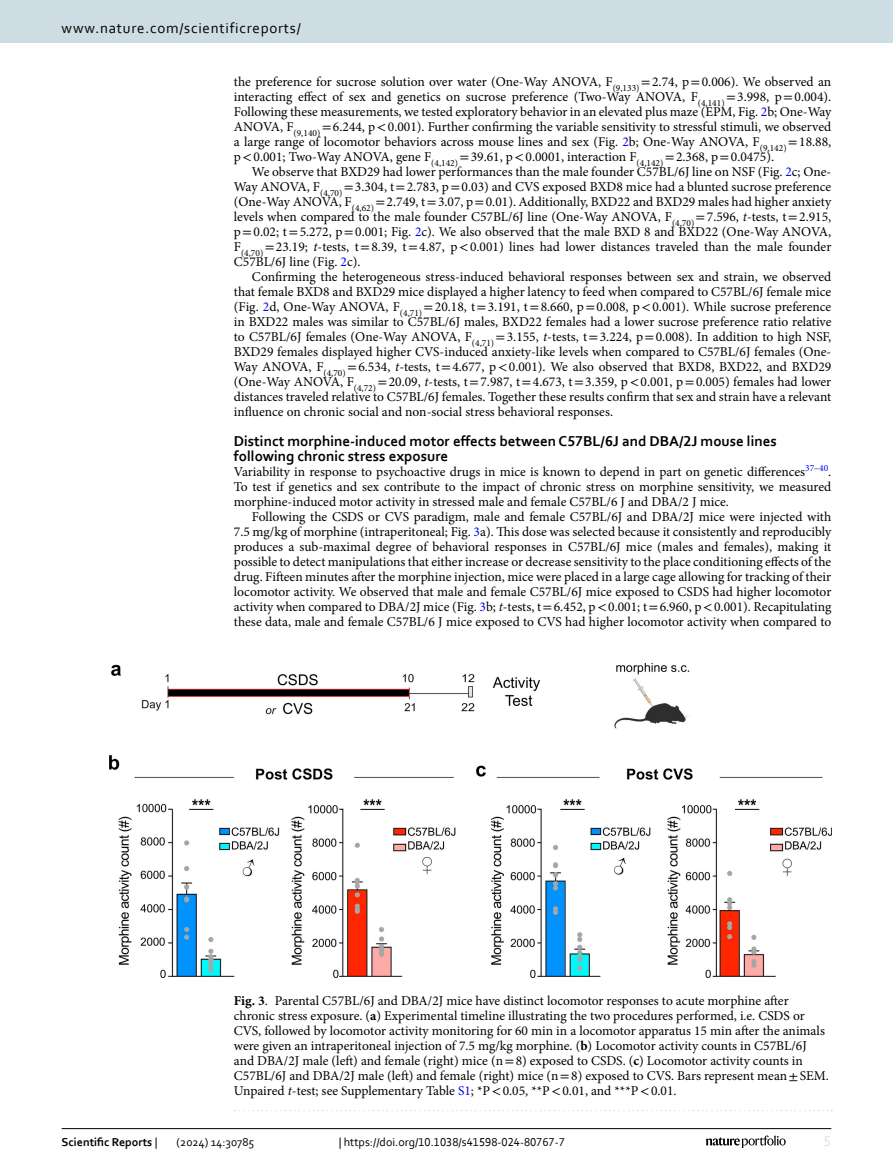
<style>
.page{position:relative;width:893px;height:1174px;background:#fff}
.page>*{position:absolute;margin:0;border:0;box-sizing:border-box;transform-origin:0 0}
.Head_2{font:700 15px/15px "Corbel";color:#000}
.t1{font:15px "Corbel";letter-spacing:.05em;color:#000}
.t2{font:15px "Corbel";color:#d9e4eb}
.Body_Text_Indent{font:13.5px/15px "Minion Pro";color:#000;text-align:justify}
.Figure_Caption{font:13.5px/15px "Minion Pro";color:#000}
.Body_Text{font:13.5px/15px "Minion Pro";color:#000;text-align:justify}
.t3{font:12px "Corbel";color:#000}
.t4{font:700 12px "Corbel";color:#000}
.s1{font-family:"STIX"}
.s2{color:#00f}
.s3{font-style:italic}
.s4{font-weight:700}
.s5{font-weight:400}
</style>
<div class="page">
<img style="left:109px;top:663px;width:722px;height:314px">
<svg style="left:235px;top:1110px;width:597px;height:1px"></svg>
<hr style="left:62px;top:1128px;width:769px;height:1px;background:#000">
<svg style="left:706px;top:1135px;width:80px;height:12px"></svg>
<div style="left:0;top:0;width:893px;height:43px;background:#cedde4"></div>
<p class="t1" style="left:62px;top:18px;width:241px">www.nature.com/scientificreports/</p>
<p class="Body_Text_Indent" style="left:234px;top:74px;width:599px">the preference for sucrose solution over water (One-Way ANOVA, F<sub>(9,133)</sub> <span class="s1">=</span>2.74, p<span class="s1">=</span>0.006). We observed an interacting effect of sex and genetics on sucrose preference (Two-Way ANOVA, F<sub>(4,141)</sub> <span class="s1">=</span>3.998, p<span class="s1">=</span>0.004).<br>Following these measurements, we tested exploratory behavior in an elevated plus maze (EPM, Fig. <span class="s2">2</span>b; One-Way ANOVA, F<sub>(9,140)</sub> <span class="s1">=</span>6.244, p<span class="s1">&lt;</span>0.001). Further confirming the variable sensitivity to stressful stimuli, we observed a large range of locomotor behaviors across mouse lines and sex (Fig. <span class="s2">2</span>b; One-Way ANOVA, F<sub>(9,142)</sub> <span class="s1">=</span>18.88, p<span class="s1">&lt;</span>0.001; Two-Way ANOVA, gene F<sub>(4,142)</sub> <span class="s1">=</span>39.61, p<span class="s1">&lt;</span>0.0001, interaction F<sub>(4,142)</sub> <span class="s1">=</span>2.368, p<span class="s1">=</span>0.0475).</p>
<p class="Body_Text_Indent" style="left:234px;top:164px;width:599px;text-indent:18px">We observe that BXD29 had lower performances than the male founder C57BL/6J line on NSF (Fig. <span class="s2">2</span>c; One-Way ANOVA, F<sub>(4,70)</sub> <span class="s1">=</span>3.304, t<span class="s1">=</span>2.783, p<span class="s1">=</span>0.03) and CVS exposed BXD8 mice had a blunted sucrose preference (One-Way ANOVA, F<sub>(4,62)</sub> <span class="s1">=</span>2.749, t<span class="s1">=</span>3.07, p<span class="s1">=</span>0.01). Additionally, BXD22 and BXD29 males had higher anxiety levels when compared to the male founder C57BL/6J line (One-Way ANOVA, F<sub>(4,70)</sub> <span class="s1">=</span>7.596, <span class="s3">t</span>-tests, t<span class="s1">=</span>2.915, p<span class="s1">=</span>0.02; t<span class="s1">=</span>5.272, p<span class="s1">=</span>0.001; Fig. <span class="s2">2</span>c). We also observed that the male BXD 8 and BXD22 (One-Way ANOVA, F<sub>(4,70)</sub> <span class="s1">=</span>23.19; <span class="s3">t</span>-tests, t<span class="s1">=</span>8.39, t<span class="s1">=</span>4.87, p<span class="s1">&lt;</span>0.001) lines had lower distances traveled than the male founder C57BL/6J line (Fig. <span class="s2">2</span>c).</p>
<p class="Body_Text_Indent" style="left:234px;top:269px;width:599px;text-indent:18px">Confirming the heterogeneous stress-induced behavioral responses between sex and strain, we observed that female BXD8 and BXD29 mice displayed a higher latency to feed when compared to C57BL/6J female mice (Fig. <span class="s2">2</span>d, One-Way ANOVA, F<sub>(4,71)</sub> <span class="s1">=</span>20.18, t<span class="s1">=</span>3.191, t<span class="s1">=</span>8.660, p<span class="s1">=</span>0.008, p<span class="s1">&lt;</span>0.001). While sucrose preference in BXD22 males was similar to C57BL/6J males, BXD22 females had a lower sucrose preference ratio relative to C57BL/6J females (One-Way ANOVA, F<sub>(4,71)</sub> <span class="s1">=</span>3.155, <span class="s3">t</span>-tests, t<span class="s1">=</span>3.224, p<span class="s1">=</span>0.008). In addition to high NSF, BXD29 females displayed higher CVS-induced anxiety-like levels when compared to C57BL/6J females (One-Way ANOVA, F<sub>(4,70)</sub> <span class="s1">=</span>6.534, <span class="s3">t</span>-tests, t<span class="s1">=</span>4.677, p<span class="s1">&lt;</span>0.001). We also observed that BXD8, BXD22, and BXD29 (One-Way ANOVA, F<sub>(4,72)</sub> <span class="s1">=</span>20.09, <span class="s3">t</span>-tests, t<span class="s1">=</span>7.987, t<span class="s1">=</span>4.673, t<span class="s1">=</span>3.359, p<span class="s1">&lt;</span>0.001, p<span class="s1">=</span>0.005) females had lower distances traveled relative to C57BL/6J females. Together these results confirm that sex and strain have a relevant influence on chronic social and non-social stress behavioral responses.</p>
<p class="Head_2" style="left:234px;top:433px;width:544px">Distinct morphine-induced motor effects between C57BL/6J and DBA/2J mouse lines following chronic stress exposure</p>
<p class="Body_Text" style="left:234px;top:464px;width:599px">Variability in response to psychoactive drugs in mice is known to depend in part on genetic differences<sup>37</sup><sup>–</sup><sup>40</sup>.<br>To test if genetics and sex contribute to the impact of chronic stress on morphine sensitivity, we measured morphine-induced motor activity in stressed male and female C57BL/6 J and DBA/2 J mice.</p>
<p class="Body_Text_Indent" style="left:234px;top:509px;width:599px;text-indent:18px">Following the CSDS or CVS paradigm, male and female C57BL/6J and DBA/2J mice were injected with 7.5 mg/kg of morphine (intraperitoneal; Fig. <span class="s2">3</span>a). This dose was selected because it consistently and reproducibly produces a sub-maximal degree of behavioral responses in C57BL/6J mice (males and females), making it possible to detect manipulations that either increase or decrease sensitivity to the place conditioning effects of the drug. Fifteen minutes after the morphine injection, mice were placed in a large cage allowing for tracking of their locomotor activity. We observed that male and female C57BL/6J mice exposed to CSDS had higher locomotor activity when compared to DBA/2J mice (Fig. <span class="s2">3</span>b; <span class="s3">t</span>-tests, t<span class="s1">=</span>6.452, p<span class="s1">&lt;</span>0.001; t<span class="s1">=</span>6.960, p<span class="s1">&lt;</span>0.001). Recapitulating these data, male and female C57BL/6 J mice exposed to CVS had higher locomotor activity when compared to</p>
<p class="Figure_Caption" style="left:234px;top:993px;width:596px"><span class="s4">Fig. 3</span>. Parental C57BL/6J and DBA/2J mice have distinct locomotor responses to acute morphine after chronic stress exposure. (<span class="s4">a</span>) Experimental timeline illustrating the two procedures performed, i.e. CSDS or CVS, followed by locomotor activity monitoring for 60 min in a locomotor apparatus 15 min after the animals were given an intraperitoneal injection of 7.5 mg/kg morphine. (<span class="s4">b</span>) Locomotor activity counts in C57BL/6J and DBA/2J male (left) and female (right) mice (n<span class="s1">=</span>8) exposed to CSDS. (<span class="s4">c</span>) Locomotor activity counts in C57BL/6J and DBA/2J male (left) and female (right) mice (n<span class="s1">=</span>8) exposed to CVS. Bars represent mean<span class="s1">±</span>SEM.<br>Unpaired <span class="s3">t</span>-test; see Supplementary Table <span class="s2">S1</span>; *P<span class="s1">&lt;</span>0.05, **P<span class="s1">&lt;</span>0.01, and ***P<span class="s1">&lt;</span>0.01.</p>
<p class="t4" style="left:62px;top:1134px;width:97px">Scientific Reports <span class="s5">|</span></p>
<p class="t3" style="left:177px;top:1134px;width:79px">(2024) 14:30785</p>
<p class="t3" style="left:339px;top:1134px;width:228px">| https://doi.org/10.1038/s41598-024-80767-7</p>
<p class="t2" style="left:824px;top:1132px;width:9px">5</p>
</div>
